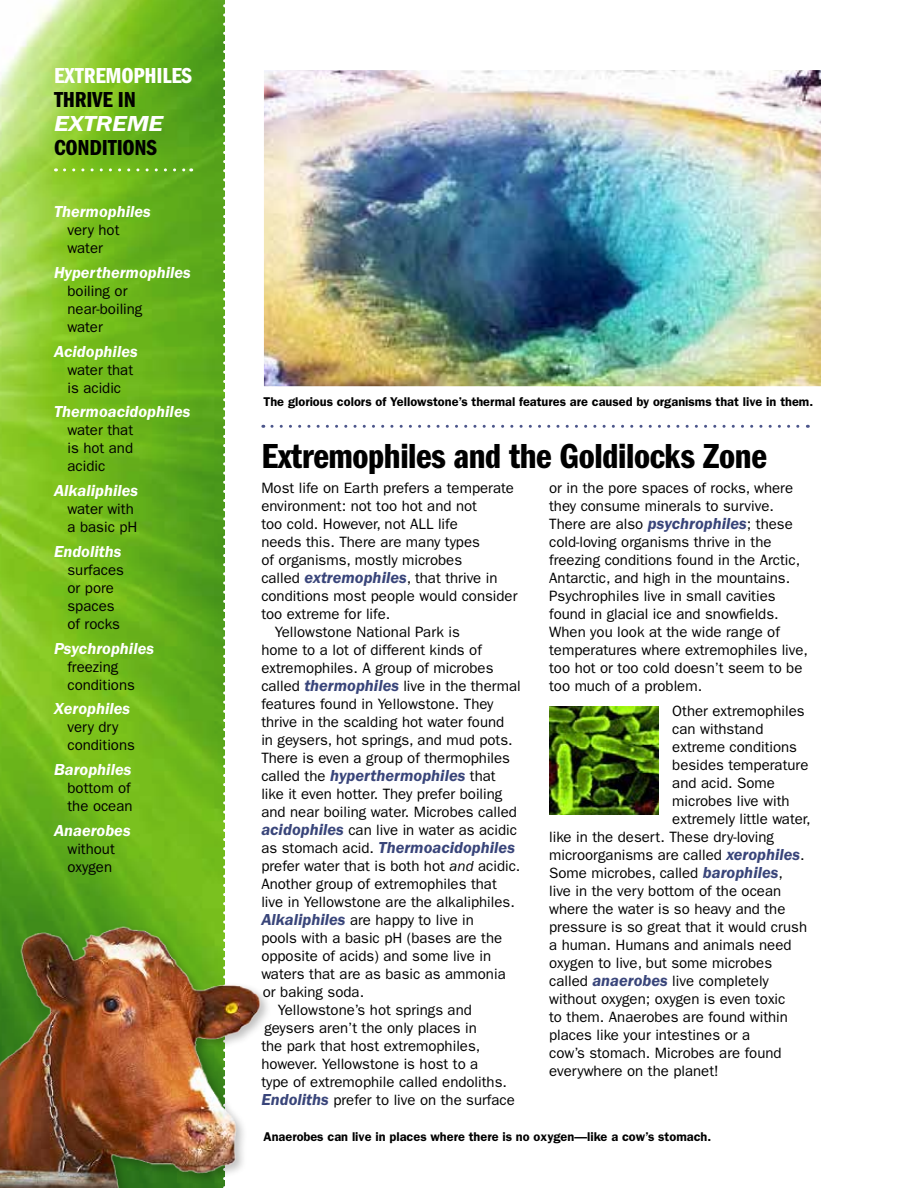
<style>
.page{position:relative;width:918px;height:1188px;background:#fff}
.page>*{position:absolute;margin:0;border:0;box-sizing:border-box;transform-origin:0 0}
.t1{font:36px "ITC Franklin Gothic Std Dm Cp";letter-spacing:-.01em;color:#000;scale:1.14 1}
.t2{font:22.5px "ITC Franklin Gothic Std Dm Cp";letter-spacing:-.01em;color:#000;scale:1.14 1}
.t3{font:22.5px "ITC Franklin Gothic Std Dm Cp";letter-spacing:-.01em;color:#fff;scale:1.14 1}
.t4{font:italic 600 22.5px "ITC Franklin Gothic Std";letter-spacing:-.01em;color:#fff;scale:1.14 1}
.t5{font:italic 600 16.5px "ITC Franklin Gothic Std";color:#fff}
.t6{font:italic 600 16.5px "ITC Franklin Gothic Std";color:#39457a}
.t7{font:15px/18px "ITC Franklin Gothic Std";color:#000}
.t8{font:600 12.75px "ITC Franklin Gothic Std";color:#000}
.s1{font-weight:600;font-style:italic;font-size:16.5px;color:#39457a}
.s2{font-weight:400;font-style:normal;font-size:15px;color:#000}
.s3{font-style:italic}
</style>
<div class="page">
<img style="left:0;top:0;width:223px;height:890px">
<svg style="left:223px;top:0;width:2px;height:890px;background:#80ba52"></svg>
<img style="left:0;top:890px;width:268px;height:298px">
<svg style="left:272px;top:425px;width:536px;height:3px"></svg>
<svg style="left:65px;top:168px;width:127px;height:3px"></svg>
<img style="left:265px;top:72px;width:555px;height:313px">
<div style="left:261px;top:68px;width:563px;height:321px;border:3px solid #fff"></div>
<img style="left:549px;top:706px;width:110px;height:108px">
<p class="t3" style="left:54px;top:63px;width:123px">EXTREMOPHILES</p>
<h2 class="t2" style="left:54px;top:87px;width:74px">THRIVE IN</h2>
<h2 class="t4" style="left:54px;top:111px;width:97px">EXTREME</h2>
<h3 class="t2" style="left:54px;top:135px;width:92px">CONDITIONS</h3>
<p class="t5" style="left:54px;top:202px;width:98px">Thermophiles</p>
<p class="t7" style="left:68px;top:221px;width:54px">very hot</p>
<p class="t7" style="left:68px;top:239px;width:37px">water</p>
<p class="t5" style="left:54px;top:263px;width:138px">Hyperthermophiles</p>
<p class="t7" style="left:67px;top:282px;width:76px">boiling or near-boiling water</p>
<p class="t5" style="left:54px;top:342px;width:85px">Acidophiles</p>
<p class="t7" style="left:67px;top:361px;width:67px">water that</p>
<p class="t7" style="left:67px;top:379px;width:55px">is acidic</p>
<p class="t5" style="left:54px;top:403px;width:138px">Thermoacidophiles</p>
<p class="t7" style="left:67px;top:421px;width:67px;text-align:justify">water that is hot and acidic</p>
<p class="t5" style="left:54px;top:481px;width:86px">Alkaliphiles</p>
<p class="t7" style="left:68px;top:500px;width:68px">water with</p>
<p class="t7" style="left:68px;top:518px;width:71px">a basic pH</p>
<p class="t5" style="left:54px;top:542px;width:69px">Endoliths</p>
<p class="t7" style="left:68px;top:561px;width:58px">surfaces or pore spaces of rocks</p>
<p class="t5" style="left:54px;top:639px;width:102px">Psychrophiles</p>
<p class="t7" style="left:67px;top:658px;width:53px">freezing</p>
<p class="t7" style="left:67px;top:676px;width:69px">conditions</p>
<p class="t5" style="left:54px;top:700px;width:78px">Xerophiles</p>
<p class="t7" style="left:67px;top:718px;width:52px">very dry</p>
<p class="t7" style="left:67px;top:736px;width:69px">conditions</p>
<p class="t5" style="left:54px;top:760px;width:79px">Barophiles</p>
<p class="t7" style="left:68px;top:779px;width:65px">bottom of</p>
<p class="t7" style="left:68px;top:797px;width:67px">the ocean</p>
<p class="t5" style="left:54px;top:821px;width:78px">Anaerobes</p>
<p class="t7" style="left:67px;top:840px;width:49px">without</p>
<p class="t7" style="left:67px;top:858px;width:46px">oxygen</p>
<p class="t8" style="left:264px;top:394px;width:551px">The glorious colors of Yellowstone’s thermal features are caused by organisms that live in them.</p>
<h1 class="t1" style="left:261px;top:437px;width:445px">Extremophiles and the Goldilocks Zone</h1>
<p class="t7" style="left:261px;top:479px;width:258px">Most life on Earth prefers a temperate environment: not too hot and not<br>too cold. However, not ALL life<br>needs this. There are many types<br>of organisms, mostly microbes<br>called <span class="s1">extremophiles</span>, that thrive in conditions most people would consider too extreme for life.</p>
<p class="t7" style="left:261px;top:623px;width:261px;text-indent:14px">Yellowstone National Park is<br>home to a lot of different kinds of extremophiles. A group of microbes called <span class="s1">thermophiles</span> live in the thermal features found in Yellowstone. They thrive in the scalding hot water found<br>in geysers, hot springs, and mud pots.<br>There is even a group of thermophiles</p>
<p class="t6" style="left:261px;top:766px;width:236px"><span class="s2">called the</span> hyperthermophiles <span class="s2">that</span></p>
<p class="t7" style="left:261px;top:785px;width:257px">like it even hotter. They prefer boiling and near boiling water. Microbes called <span class="s1">acidophiles</span> can live in water as acidic</p>
<p class="t6" style="left:261px;top:838px;width:255px"><span class="s2">as stomach acid.</span> Thermoacidophiles</p>
<p class="t7" style="left:261px;top:857px;width:261px">prefer water that is both hot <span class="s3">and</span> acidic.<br>Another group of extremophiles that</p>
<p class="t7" style="left:549px;top:479px;width:260px">or in the pore spaces of rocks, where they consume minerals to survive.<br>There are also <span class="s1">psychrophiles</span>; these cold-loving organisms thrive in the freezing conditions found in the Arctic, Antarctic, and high in the mountains.<br>Psychrophiles live in small cavities found in glacial ice and snowfelds.<br>When you look at the wide range of temperatures where extremophiles live, too hot or too cold doesn’t seem to be too much of a problem.</p>
<p class="t7" style="left:672px;top:702px;width:140px">Other extremophiles can withstand extreme conditions besides temperature and acid. Some microbes live with extremely little water,</p>
<p class="t7" style="left:549px;top:828px;width:257px">like in the desert. These dry-loving microorganisms are called <span class="s1">xerophiles</span>.<br>Some microbes, called <span class="s1">barophiles</span>,</p>
<p class="t7" style="left:549px;top:882px;width:234px">live in the very bottom of the ocean</p>
<p class="t7" style="left:261px;top:893px;width:255px">live in Yellowstone are the alkaliphiles.</p>
<p class="t7" style="left:549px;top:900px;width:238px">where the water is so heavy and the</p>
<p class="t7" style="left:261px;top:911px;width:214px"><span class="s1">Alkaliphiles</span> are happy to live in</p>
<p class="t7" style="left:549px;top:918px;width:259px">pressure is so great that it would crush</p>
<p class="t7" style="left:261px;top:929px;width:242px">pools with a basic pH (bases are the</p>
<p class="t7" style="left:549px;top:936px;width:244px">a human. Humans and animals need</p>
<p class="t7" style="left:261px;top:947px;width:231px">opposite of acids) and some live in</p>
<p class="t7" style="left:549px;top:954px;width:225px">oxygen to live, but some microbes</p>
<p class="t7" style="left:261px;top:965px;width:246px">waters that are as basic as ammonia</p>
<p class="t7" style="left:549px;top:972px;width:221px">called <span class="s1">anaerobes</span> live completely</p>
<p class="t7" style="left:263px;top:983px;width:103px">or baking soda.</p>
<p class="t7" style="left:549px;top:990px;width:238px">without oxygen; oxygen is even toxic</p>
<p class="t7" style="left:278px;top:1001px;width:196px">Yellowstone’s hot springs and</p>
<p class="t7" style="left:549px;top:1008px;width:240px">to them. Anaerobes are found within</p>
<p class="t7" style="left:264px;top:1019px;width:214px">geysers aren’t the only places in</p>
<p class="t7" style="left:549px;top:1026px;width:202px">places like your intestines or a</p>
<p class="t7" style="left:261px;top:1037px;width:220px">the park that host extremophiles,</p>
<p class="t7" style="left:549px;top:1044px;width:234px">cow’s stomach. Microbes are found</p>
<p class="t7" style="left:261px;top:1055px;width:219px">however. Yellowstone is host to a</p>
<p class="t7" style="left:549px;top:1062px;width:171px">everywhere on the planet!</p>
<p class="t7" style="left:261px;top:1073px;width:255px">type of extremophile called endoliths.<br><span class="s1">Endoliths</span> prefer to live on the surface</p>
<p class="t8" style="left:264px;top:1129px;width:449px">Anaerobes can live in places where there is no oxygen—like a cow’s stomach.</p>
</div>
